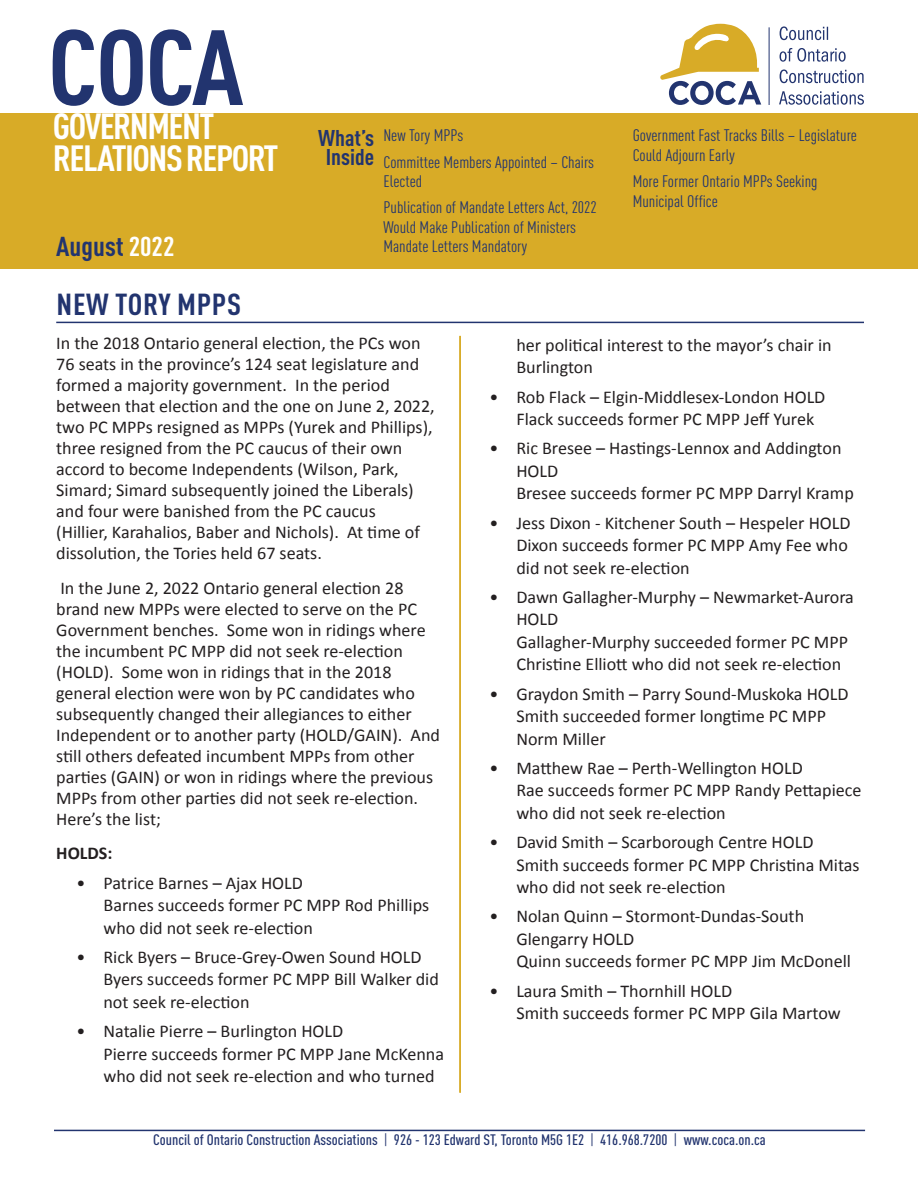
<style>
.page{position:relative;width:918px;height:1188px;background:#fff}
.page>*{position:absolute;margin:0;border:0;box-sizing:border-box;transform-origin:0 0}
.t1{font:700 condensed 105px "DIN Pro";color:#22346f;scale:1.06 1}
.t2{font:700 condensed 36px/31.5px "DIN Pro";letter-spacing:-.04em;color:#fff;scale:1.06 1}
.Article_Title{font:700 condensed 30px "DIN Pro";letter-spacing:.02em;color:#22346f;scale:1.06 1}
.t3{font:700 condensed 27px "DIN Pro";color:#22346f;scale:1.06 1}
.t4{font:700 condensed 22.5px/19.5px "DIN Pro";color:#22346f;text-align:center;scale:1.06 1}
.Body{font:18px/22.5px "Calibri";color:#231f20}
.Paragraph_Title{font:700 18px "Calibri";color:#231f20}
.t5{font:condensed 16.5px/19.5px "DIN Pro";color:#22346f;scale:1.06 1}
.t6{font:500 condensed 15px "DIN Pro";color:#22346f;scale:1.06 1}
.s1{color:#fff}
.s2{font-weight:400}
</style>
<div class="page">
<div style="left:0;top:113px;width:918px;height:156px;background:#d8ab27"></div>
<hr style="left:54px;top:1130px;width:811px;height:1px;background:#22346f">
<hr style="left:769px;top:27px;width:1px;height:78px;background:#22346f">
<svg style="left:660px;top:24px;width:101px;height:81px"></svg>
<svg style="left:779px;top:91px;width:85px;height:14px"></svg>
<svg style="left:780px;top:69px;width:84px;height:14px"></svg>
<svg style="left:780px;top:48px;width:66px;height:14px"></svg>
<svg style="left:780px;top:26px;width:48px;height:14px"></svg>
<hr style="left:56px;top:322px;width:808px;height:1px;background:#22346f">
<hr style="left:459px;top:336px;width:2px;height:757px;background:#d8ab27">
<h1 class="t1" style="left:48px;top:-12px;width:186px">COCA</h1>
<h2 class="t2" style="left:53px;top:107px;width:214px">GOVERNMENT<br>RELATIONS REPORT</h2>
<h3 class="t3" style="left:56px;top:226px;width:113px">August <span class="s1">2022</span></h3>
<p class="t4" style="left:318px;top:126px;width:54px">What’s<br>Inside</p>
<p class="t5" style="left:383px;top:125px;width:77px">New Tory MPPs</p>
<p class="t5" style="left:383px;top:151px;width:200px">Committee Members Appointed – Chairs<br>Elected</p>
<p class="t5" style="left:383px;top:197px;width:203px">Publication of Mandate Letters Act, 2022<br>Would Make Publication of Ministers<br>Mandate Letters Mandatory</p>
<p class="t5" style="left:633px;top:125px;width:213px">Government Fast Tracks Bills – Legislature<br>Could Adjourn Early</p>
<p class="t5" style="left:633px;top:170px;width:176px">More Former Ontario MPPs Seeking<br>Municipal Office</p>
<p class="Article_Title" style="left:57px;top:282px;width:176px">NEW TORY MPPS</p>
<p class="Body" style="left:56px;top:332px;width:380px;line-height:21px">In the 2018 Ontario general election, the PCs won 76 seats in the province’s 124 seat legislature and formed a majority government. In the period between that election and the one on June 2, 2022, two PC MPPs resigned as MPPs (Yurek and Phillips), three resigned from the PC caucus of their own accord to become Independents (Wilson, Park, Simard; Simard subsequently joined the Liberals) and four were banished from the PC caucus<br>(Hillier, Karahalios, Baber and Nichols). At time of dissolution, the Tories held 67 seats.</p>
<p class="Body" style="left:56px;top:577px;width:385px;line-height:21px">In the June 2, 2022 Ontario general election 28 brand new MPPs were elected to serve on the PC Government benches. Some won in ridings where the incumbent PC MPP did not seek re-election (HOLD). Some won in ridings that in the 2018 general election were won by PC candidates who subsequently changed their allegiances to either Independent or to another party (HOLD/GAIN). And still others defeated incumbent MPPs from other parties (GAIN) or won in ridings where the previous MPPs from other parties did not seek re-election.<br>Here’s the list;</p>
<p class="Paragraph_Title" style="left:56px;top:842px;width:58px">HOLDS:</p>
<p class="Body" style="left:104px;top:871px;width:327px;text-indent:-27px">• Patrice Barnes – Ajax HOLD<br>Barnes succeeds former PC MPP Rod Phillips who did not seek re-election</p>
<p class="Body" style="left:104px;top:945px;width:337px;text-indent:-27px">• Rick Byers – Bruce-Grey-Owen Sound HOLD<br>Byers succeeds former PC MPP Bill Walker did not seek re-election</p>
<p class="Body" style="left:104px;top:1019px;width:342px;text-indent:-27px">• Natalie Pierre – Burlington HOLD<br>Pierre succeeds former PC MPP Jane McKenna who did not seek re-election and who turned</p>
<p class="Body" style="left:516px;top:333px;width:317px">her political interest to the mayor’s chair in<br>Burlington</p>
<p class="Body" style="left:516px;top:385px;width:311px;text-indent:-27px">• Rob Flack – Elgin-Middlesex-London HOLD<br>Flack succeeds former PC MPP Jeff Yurek</p>
<p class="Body" style="left:516px;top:436px;width:339px;text-indent:-27px">• Ric Bresee – Hastings-Lennox and Addington<br>HOLD<br>Bresee succeeds former PC MPP Darryl Kramp</p>
<p class="Body" style="left:516px;top:511px;width:336px;text-indent:-27px">• Jess Dixon - Kitchener South – Hespeler HOLD<br>Dixon succeeds former PC MPP Amy Fee who did not seek re-election</p>
<p class="Body" style="left:516px;top:585px;width:339px;text-indent:-27px">• Dawn Gallagher-Murphy – Newmarket-Aurora HOLD<br>Gallagher-Murphy succeeded former PC MPP Christine Elliott who did not seek re-election</p>
<p class="Body" style="left:516px;top:682px;width:334px;text-indent:-27px">• Graydon Smith – Parry Sound-Muskoka HOLD<br>Smith succeeded former longtime PC MPP<br>Norm Miller</p>
<p class="Body" style="left:516px;top:756px;width:347px;text-indent:-27px">• Matthew Rae – Perth-Wellington HOLD<br>Rae succeeds former PC MPP Randy Pettapiece who did not seek re-election</p>
<p class="Body" style="left:516px;top:830px;width:345px;text-indent:-27px">• David Smith – Scarborough Centre HOLD<br>Smith succeeds former PC MPP Christina Mitas who did not seek re-election</p>
<p class="Body" style="left:516px;top:904px;width:336px;text-indent:-27px">• Nolan Quinn – Stormont-Dundas-South<br>Glengarry HOLD<br>Quinn succeeds former PC MPP Jim McDonell</p>
<p class="Body" style="left:516px;top:979px;width:326px;text-indent:-27px">• Laura Smith – Thornhill HOLD<br>Smith succeeds former PC MPP Gila Martow</p>
<p class="t6" style="left:153px;top:1128px;width:579px">Council of Ontario Construction Associations <span class="s2">|</span> 926 - 123 Edward ST, Toronto M5G 1E2 <span class="s2">|</span> 416.968.7200 <span class="s2">|</span> www.coca.on.ca</p>
</div>
